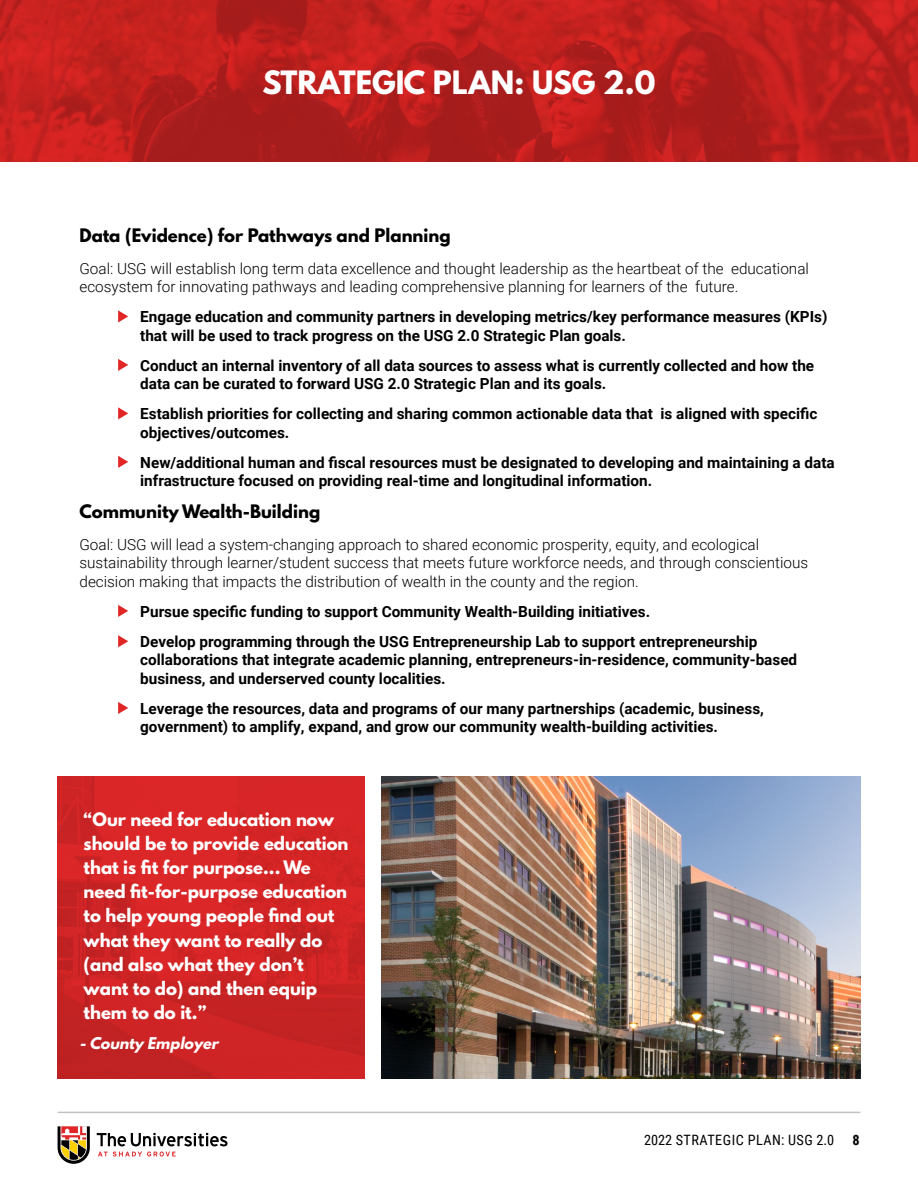
<style>
.page{position:relative;width:918px;height:1188px;background:#fff}
.page>*{position:absolute;margin:0;border:0;box-sizing:border-box;transform-origin:0 0}
.t1{font:700 28.5px "League Spartan";color:#fff}
.t2{font:700 16.5px/24.2px "League Spartan";color:#fff}
.t3{font:700 16.5px "League Spartan";color:#000}
.t4{font:700 15.3px/18.3px "Roboto";color:#000}
.t5{font:300 15.3px/18.3px "Roboto";color:#000}
.t6{font:italic 700 14.4px "League Spartan";color:#fff}
.t7{font:14.25px "Roboto Condensed";letter-spacing:.035em;color:#000}
.t8{font:700 14.25px "Roboto Condensed";color:#000}
</style>
<div class="page">
<svg style="left:0;top:0;width:918px;height:162px;background:#ba1f1e"></svg>
<hr style="left:58px;top:1112px;width:802px;height:1px;background:#c0c2c4">
<svg style="left:58px;top:1126px;width:32px;height:38px"></svg>
<svg style="left:98px;top:1152px;width:78px;height:5px"></svg>
<svg style="left:97px;top:1133px;width:131px;height:13px"></svg>
<svg style="left:118px;top:310px;width:10px;height:12px"></svg>
<svg style="left:118px;top:359px;width:10px;height:12px"></svg>
<svg style="left:118px;top:407px;width:10px;height:12px"></svg>
<svg style="left:118px;top:456px;width:10px;height:12px"></svg>
<svg style="left:118px;top:605px;width:10px;height:12px"></svg>
<svg style="left:118px;top:635px;width:10px;height:12px"></svg>
<svg style="left:118px;top:702px;width:10px;height:12px"></svg>
<svg style="left:57px;top:776px;width:307px;height:303px;background:#d02425"></svg>
<img style="left:381px;top:776px;width:479px;height:303px">
<h1 class="t1" style="left:263px;top:60px;width:394px">STRATEGIC PLAN: USG 2.0</h1>
<p class="t3" style="left:80px;top:222px;width:373px">Data (Evidence) for Pathways and Planning</p>
<p class="t5" style="left:80px;top:258px;width:731px">Goal: USG will establish long term data excellence and thought leadership as the heartbeat of the educational ecosystem for innovating pathways and leading comprehensive planning for learners of the future.</p>
<p class="t4" style="left:140px;top:307px;width:689px;text-indent:-20px">• Engage education and community partners in developing metrics/key performance measures (KPIs) that will be used to track progress on the USG 2.0 Strategic Plan goals.</p>
<p class="t4" style="left:140px;top:356px;width:675px;text-indent:-20px">• Conduct an internal inventory of all data sources to assess what is currently collected and how the data can be curated to forward USG 2.0 Strategic Plan and its goals.</p>
<p class="t4" style="left:140px;top:404px;width:679px;text-indent:-20px">• Establish priorities for collecting and sharing common actionable data that is aligned with specific objectives/outcomes.</p>
<p class="t4" style="left:140px;top:453px;width:696px;text-indent:-20px">• New/additional human and fiscal resources must be designated to developing and maintaining a data infrastructure focused on providing real-time and longitudinal information.</p>
<p class="t3" style="left:80px;top:498px;width:242px">Community Wealth-Building</p>
<p class="t5" style="left:80px;top:535px;width:730px">Goal: USG will lead a system-changing approach to shared economic prosperity, equity, and ecological sustainability through learner/student success that meets future workforce needs, and through conscientious decision making that impacts the distribution of wealth in the county and the region.</p>
<p class="t4" style="left:120px;top:602px;width:532px">• Pursue specific funding to support Community Wealth-Building initiatives.</p>
<p class="t4" style="left:140px;top:632px;width:658px;text-indent:-20px">• Develop programming through the USG Entrepreneurship Lab to support entrepreneurship collaborations that integrate academic planning, entrepreneurs-in-residence, community-based business, and underserved county localities.</p>
<p class="t4" style="left:140px;top:699px;width:625px;text-indent:-20px">• Leverage the resources, data and programs of our many partnerships (academic, business, government) to amplify, expand, and grow our community wealth-building activities.</p>
<p class="t2" style="left:84px;top:807px;width:266px">“Our need for education now should be to provide education that is fit for purpose... We need fit-for-purpose education to help young people find out what they want to really do (and also what they don’t want to do) and then equip them to do it.”</p>
<p class="t6" style="left:80px;top:1031px;width:144px">-County Employer</p>
<p class="t7" style="left:644px;top:1130px;width:192px">2022 STRATEGIC PLAN: USG 2.0</p>
<p class="t8" style="left:852px;top:1130px;width:9px">8</p>
</div>
